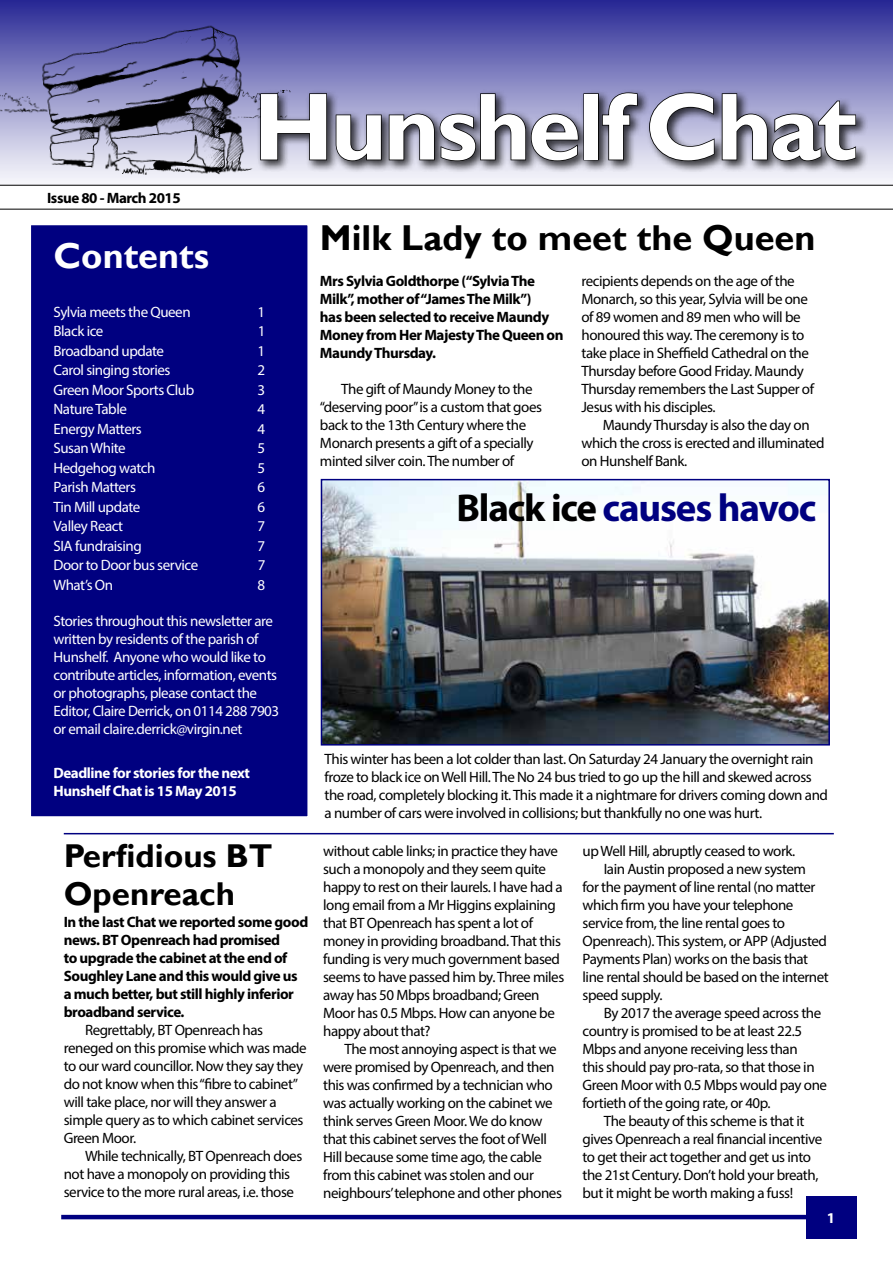
<style>
.page{position:relative;width:893px;height:1263px;background:#fff}
.page>*{position:absolute;margin:0;border:0;box-sizing:border-box;transform-origin:0 0}
.t1{font:700 96px "Gill Sans";letter-spacing:-.03em;color:#fff}
.t2{font:700 39px "Myriad Pro";letter-spacing:-.03em;color:#000080}
.t3{font:700 36px "Gill Sans";color:#000}
.t4{font:700 36px "Gill Sans";color:#fff}
.t5{font:700 33px/37.5px "Gill Sans";color:#000}
.t6{font:15px/18px "Myriad Pro";letter-spacing:-.03em;color:#000}
.t7{font:15px/18px "Myriad Pro";letter-spacing:-.03em;color:#fff}
.t8{font:700 15px/18px "Myriad Pro";letter-spacing:-.03em;color:#000}
.t9{font:700 15px/18px "Myriad Pro";letter-spacing:-.03em;color:#fff}
.s1{color:#000}
</style>
<div class="page">
<svg style="left:0;top:0;width:893px;height:185px;background:#7474b2"></svg>
<div style="left:256px;top:89px;width:613px;height:85px;background:#000;opacity:.75"></div>
<svg style="left:259px;top:93px;width:69px;height:68px;background:#5f5f70"></svg>
<svg style="left:335px;top:114px;width:47px;height:48px;background:#5b5b68"></svg>
<svg style="left:388px;top:93px;width:191px;height:69px;background:#6b6b80"></svg>
<div style="left:583px;top:93px;width:16px;height:67px;border:2px solid #000"></div>
<svg style="left:601px;top:92px;width:37px;height:69px;background:#5e5e6f"></svg>
<svg style="left:648px;top:92px;width:67px;height:70px;background:#6e6e82"></svg>
<svg style="left:721px;top:93px;width:136px;height:69px;background:#67677b"></svg>
<svg style="left:0;top:185px;width:893px;height:24px"></svg>
<div style="left:27px;top:221px;width:285px;height:600px;background:#000080;border:4px solid #fff"></div>
<img style="left:324px;top:482px;width:503px;height:260px">
<div style="left:321px;top:479px;width:509px;height:266px;border:2px solid #000080"></div>
<hr style="left:64px;top:833px;width:770px;height:1px;background:#000080">
<hr style="left:61px;top:1215px;width:768px;height:4px;background:#000080">
<div style="left:806px;top:1196px;width:50px;height:43px;background:#000080"></div>
<h1 class="t1" style="left:254px;top:69px;width:605px">Hunshelf Chat</h1>
<p class="t8" style="left:47px;top:188px;width:135px">Issue 80 - March 2015</p>
<h3 class="t4" style="left:54px;top:234px;width:157px">Contents</h3>
<p class="t7" style="left:54px;top:302px;width:139px">Sylvia meets the Queen</p>
<p class="t7" style="left:257px;top:302px;width:9px">1</p>
<p class="t7" style="left:54px;top:322px;width:51px">Black ice</p>
<p class="t7" style="left:258px;top:322px;width:9px">1</p>
<p class="t7" style="left:54px;top:341px;width:112px">Broadband update</p>
<p class="t7" style="left:257px;top:341px;width:9px">1</p>
<p class="t7" style="left:54px;top:361px;width:118px">Carol singing stories</p>
<p class="t7" style="left:257px;top:361px;width:9px">2</p>
<p class="t7" style="left:54px;top:380px;width:142px">Green Moor Sports Club</p>
<p class="t7" style="left:257px;top:380px;width:9px">3</p>
<p class="t7" style="left:54px;top:400px;width:75px">Nature Table</p>
<p class="t7" style="left:257px;top:400px;width:9px">4</p>
<p class="t7" style="left:54px;top:419px;width:90px">Energy Matters</p>
<p class="t7" style="left:257px;top:419px;width:9px">4</p>
<p class="t7" style="left:54px;top:439px;width:74px">Susan White</p>
<p class="t7" style="left:257px;top:439px;width:9px">5</p>
<p class="t7" style="left:54px;top:458px;width:103px">Hedgehog watch</p>
<p class="t7" style="left:257px;top:458px;width:9px">5</p>
<p class="t7" style="left:54px;top:478px;width:84px">Parish Matters</p>
<p class="t7" style="left:257px;top:478px;width:9px">6</p>
<p class="t7" style="left:54px;top:497px;width:88px">Tin Mill update</p>
<p class="t7" style="left:257px;top:497px;width:9px">6</p>
<p class="t7" style="left:54px;top:517px;width:71px">Valley React</p>
<p class="t7" style="left:257px;top:517px;width:9px">7</p>
<p class="t7" style="left:54px;top:536px;width:90px">SIA fundraising</p>
<p class="t7" style="left:257px;top:536px;width:9px">7</p>
<p class="t7" style="left:54px;top:556px;width:146px">Door to Door bus service</p>
<p class="t7" style="left:258px;top:556px;width:9px">7</p>
<p class="t7" style="left:54px;top:575px;width:61px">What’s On</p>
<p class="t7" style="left:257px;top:575px;width:9px">8</p>
<p class="t7" style="left:54px;top:611px;width:227px">Stories throughout this newsletter are written by residents of the parish of Hunshelf. Anyone who would like to contribute articles, information, events or photographs, please contact the Editor, Claire Derrick, on 0114 288 7903 or email claire.derrick@virgin.net</p>
<p class="t9" style="left:54px;top:764px;width:198px">Deadline for stories for the next<br>Hunshelf Chat is 15 May 2015</p>
<h3 class="t5" style="left:64px;top:838px;width:210px">Perfidious BT<br>Openreach</h3>
<p class="t8" style="left:64px;top:912px;width:246px">In the last Chat we reported some good news. BT Openreach had promised<br>to upgrade the cabinet at the end of Soughley Lane and this would give us a much better, but still highly inferior broadband service.</p>
<p class="t6" style="left:64px;top:1021px;width:244px;text-indent:21px">Regrettably, BT Openreach has reneged on this promise which was made to our ward councillor. Now they say they do not know when this “fibre to cabinet” will take place, nor will they answer a simple query as to which cabinet services Green Moor.</p>
<p class="t6" style="left:64px;top:1147px;width:240px;text-indent:21px">While technically, BT Openreach does not have a monopoly on providing this service to the more rural areas, i.e. those</p>
<h3 class="t3" style="left:320px;top:216px;width:497px">Milk Lady to meet the Queen</h3>
<p class="t8" style="left:320px;top:272px;width:245px">Mrs Sylvia Goldthorpe (“Sylvia The<br>Milk”, mother of “James The Milk”)<br>has been selected to receive Maundy<br>Money from Her Majesty The Queen on<br>Maundy Thursday.</p>
<p class="t6" style="left:320px;top:380px;width:224px;text-indent:21px">The gift of Maundy Money to the “deserving poor” is a custom that goes back to the 13th Century where the Monarch presents a gift of a specially minted silver coin. The number of</p>
<p class="t6" style="left:581px;top:272px;width:234px">recipients depends on the age of the Monarch, so this year, Sylvia will be one of 89 women and 89 men who will be honoured this way. The ceremony is to take place in Sheffield Cathedral on the Thursday before Good Friday. Maundy Thursday remembers the Last Supper of Jesus with his disciples.</p>
<p class="t6" style="left:581px;top:416px;width:245px;text-indent:21px">Maundy Thursday is also the day on which the cross is erected and illuminated on Hunshelf Bank.</p>
<h2 class="t2" style="left:456px;top:483px;width:361px"><span class="s1">Black ice</span> causes havoc</h2>
<p class="t6" style="left:325px;top:750px;width:505px">This winter has been a lot colder than last. On Saturday 24 January the overnight rain froze to black ice on Well Hill. The No 24 bus tried to go up the hill and skewed across the road, completely blocking it. This made it a nightmare for drivers coming down and a number of cars were involved in collisions; but thankfully no one was hurt.</p>
<p class="t6" style="left:323px;top:841px;width:243px">without cable links; in practice they have such a monopoly and they seem quite happy to rest on their laurels. I have had a long email from a Mr Higgins explaining that BT Openreach has spent a lot of money in providing broadband. That this funding is very much government based seems to have passed him by. Three miles away has 50 Mbps broadband; Green Moor has 0.5 Mbps. How can anyone be happy about that?</p>
<p class="t6" style="left:323px;top:1039px;width:240px;text-indent:21px">The most annoying aspect is that we were promised by Openreach, and then this was confirmed by a technician who was actually working on the cabinet we think serves Green Moor. We do know that this cabinet serves the foot of Well Hill because some time ago, the cable from this cabinet was stolen and our neighbours’ telephone and other phones</p>
<p class="t6" style="left:583px;top:841px;width:214px">up Well Hill, abruptly ceased to work.</p>
<p class="t6" style="left:604px;top:859px;width:204px">Iain Austin proposed a new system</p>
<p class="t6" style="left:583px;top:877px;width:234px">for the payment of line rental (no matter</p>
<p class="t6" style="left:583px;top:895px;width:212px">which firm you have your telephone</p>
<p class="t6" style="left:583px;top:913px;width:204px">service from, the line rental goes to</p>
<p class="t6" style="left:583px;top:931px;width:246px">Openreach). This system, or APP (Adjusted</p>
<p class="t6" style="left:583px;top:949px;width:227px">Payments Plan) works on the basis that</p>
<p class="t6" style="left:583px;top:967px;width:248px">line rental should be based on the internet</p>
<p class="t6" style="left:583px;top:985px;width:82px">speed supply.</p>
<p class="t6" style="left:604px;top:1003px;width:219px">By 2017 the average speed across the</p>
<p class="t6" style="left:583px;top:1021px;width:221px">country is promised to be at least 22.5</p>
<p class="t6" style="left:583px;top:1039px;width:217px">Mbps and anyone receiving less than</p>
<p class="t6" style="left:583px;top:1057px;width:234px">this should pay pro-rata, so that those in</p>
<p class="t6" style="left:583px;top:1075px;width:246px">Green Moor with 0.5 Mbps would pay one</p>
<p class="t6" style="left:583px;top:1093px;width:190px">fortieth of the going rate, or 40p.</p>
<p class="t6" style="left:604px;top:1111px;width:202px">The beauty of this scheme is that it</p>
<p class="t6" style="left:583px;top:1129px;width:241px">gives Openreach a real financial incentive</p>
<p class="t6" style="left:583px;top:1147px;width:230px">to get their act together and get us into</p>
<p class="t6" style="left:583px;top:1165px;width:237px">the 21st Century. Don’t hold your breath,</p>
<p class="t6" style="left:583px;top:1183px;width:212px">but it might be worth making a fuss!</p>
<p class="t9" style="left:827px;top:1208px;width:10px">1</p>
</div>
